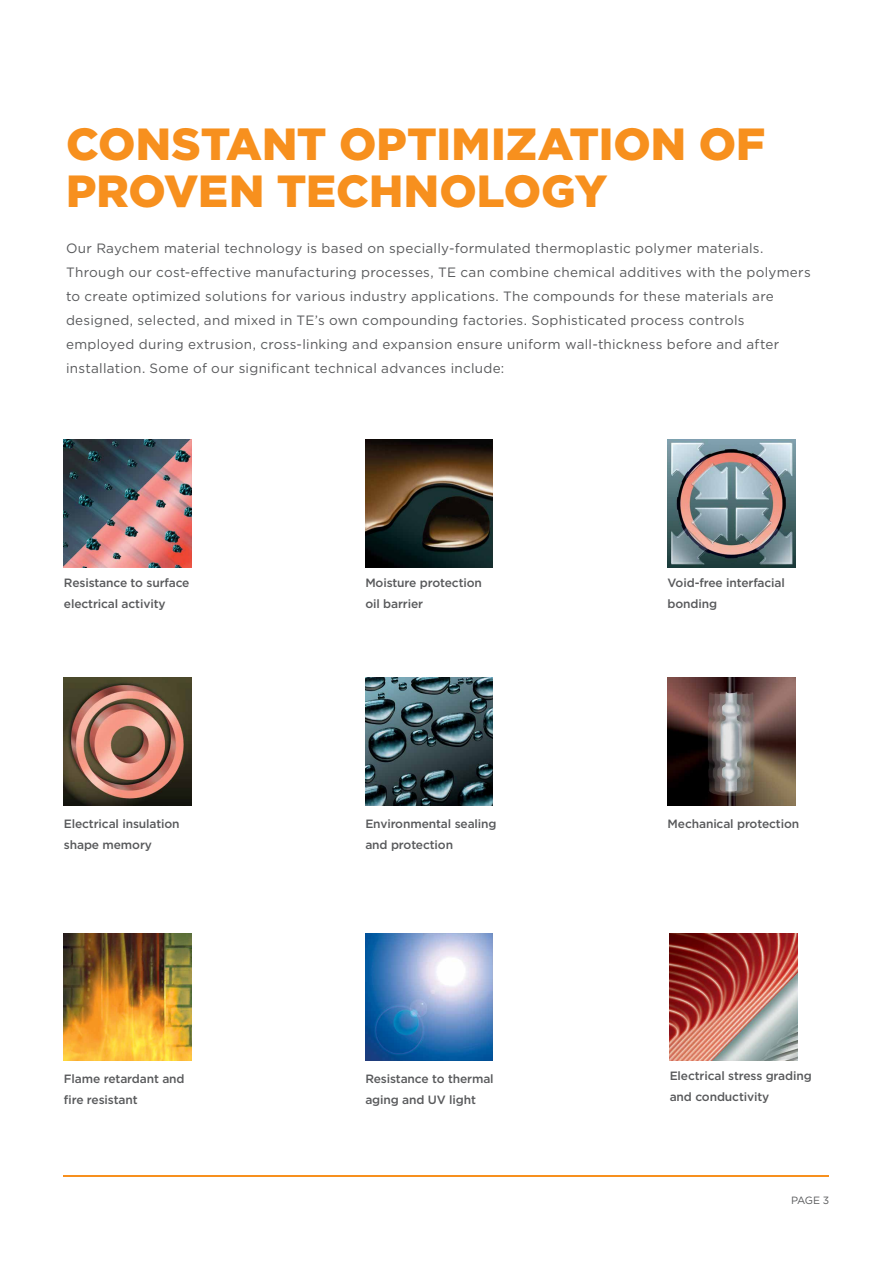
<style>
.page{position:relative;width:893px;height:1263px;background:#fff}
.page>*{position:absolute;margin:0;border:0;box-sizing:border-box;transform-origin:0 0}
.t1{font:900 45px/47.2px "Gotham";color:#f7901e}
.t2{font:13.5px/24px "Gotham";letter-spacing:.02em;color:#58595b}
.t3{font:500 12px/21px "Gotham";letter-spacing:-.01em;color:#58595b}
.t4{font:10.5px "Gotham";color:#58595b}
</style>
<div class="page">
<hr style="left:0;top:899px;width:1px;height:197px;background:#0073ae">
<hr style="left:64px;top:1176px;width:765px;height:1px;background:#f7901e">
<img style="left:64px;top:440px;width:127px;height:127px">
<img style="left:365px;top:440px;width:128px;height:127px">
<img style="left:668px;top:440px;width:127px;height:127px">
<img style="left:670px;top:933px;width:127px;height:128px">
<img style="left:64px;top:678px;width:127px;height:127px">
<img style="left:64px;top:933px;width:127px;height:128px">
<img style="left:365px;top:678px;width:128px;height:127px">
<img style="left:668px;top:678px;width:127px;height:127px">
<img style="left:365px;top:933px;width:128px;height:128px">
<h1 class="t1" style="left:66px;top:120px;width:701px">CONSTANT OPTIMIZATION OF<br>PROVEN TECHNOLOGY</h1>
<p class="t2" style="left:66px;top:236px;width:746px">Our Raychem material technology is based on specially-formulated thermoplastic polymer materials.<br>Through our cost-effective manufacturing processes, TE can combine chemical additives with the polymers to create optimized solutions for various industry applications. The compounds for these materials are designed, selected, and mixed in TE’s own compounding factories. Sophisticated process controls employed during extrusion, cross-linking and expansion ensure uniform wall-thickness before and after installation. Some of our significant technical advances include:</p>
<p class="t3" style="left:64px;top:572px;width:127px">Resistance to surface electrical activity</p>
<p class="t3" style="left:365px;top:572px;width:118px">Moisture protection oil barrier</p>
<p class="t3" style="left:668px;top:572px;width:119px">Void-free interfacial bonding</p>
<p class="t3" style="left:64px;top:813px;width:117px">Electrical insulation shape memory</p>
<p class="t3" style="left:365px;top:813px;width:133px">Environmental sealing and protection</p>
<p class="t3" style="left:668px;top:813px;width:133px">Mechanical protection</p>
<p class="t3" style="left:64px;top:1068px;width:122px">Flame retardant and fire resistant</p>
<p class="t3" style="left:365px;top:1068px;width:130px">Resistance to thermal aging and UV light</p>
<p class="t3" style="left:670px;top:1065px;width:143px">Electrical stress grading and conductivity</p>
<p class="t4" style="left:791px;top:1193px;width:39px">PAGE 3</p>
</div>
